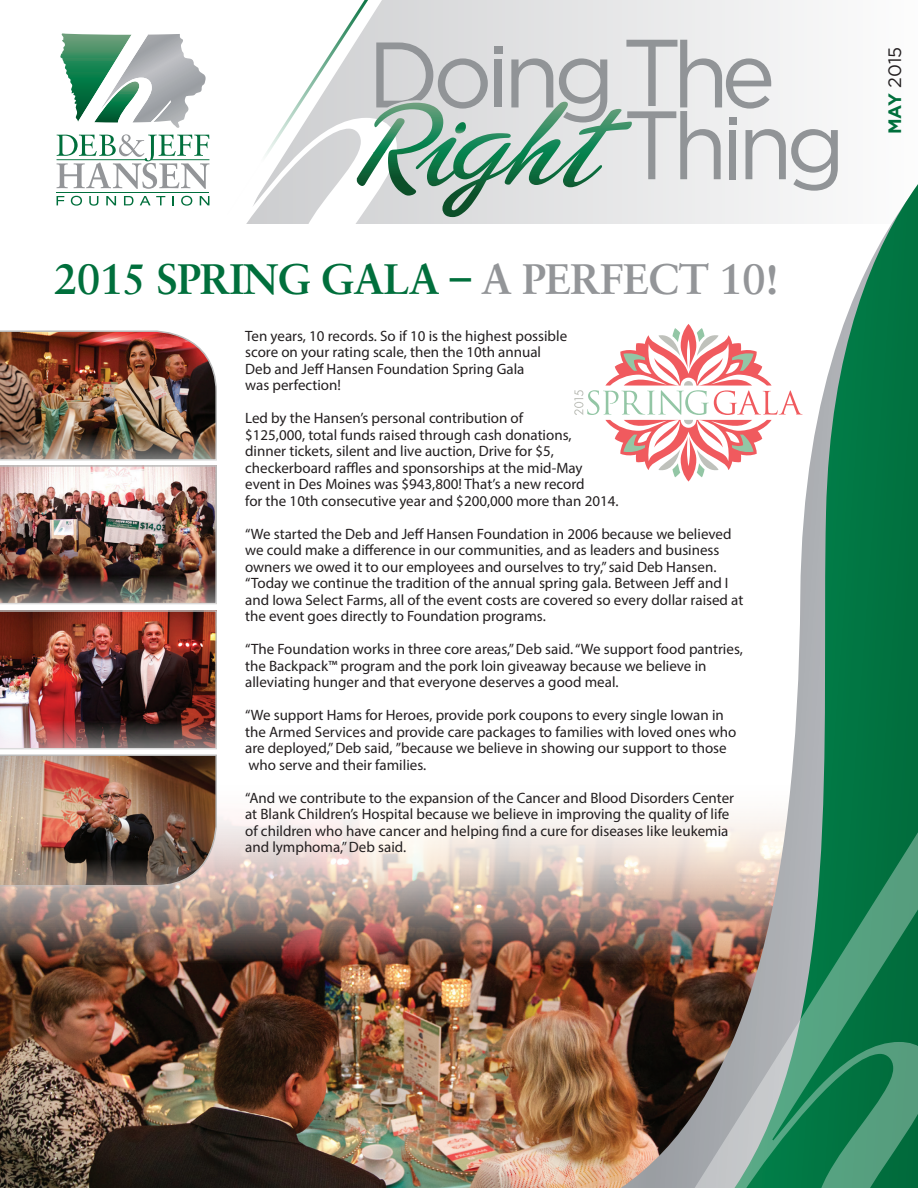
<style>
.page{position:relative;width:918px;height:1188px;background:#fff}
.page>*{position:absolute;margin:0;border:0;box-sizing:border-box;transform-origin:0 0}
.t1{font:700 42.6px "Sabon";letter-spacing:-.02em;color:#006f3c}
.t2{font:18px "Gotham";color:#231f20}
.t3{font:15px/16.5px "Myriad Pro";color:#231f20}
.s1{color:#939598}
.s2{font-weight:700;color:#006f3c}
</style>
<div class="page">
<img style="left:0;top:813px;width:621px;height:375px">
<img style="left:0;top:330px;width:217px;height:274px">
<img style="left:0;top:610px;width:218px;height:277px">
<svg style="left:482px;top:0;width:325px;height:224px;fill:#eaeaeb"></svg>
<svg style="left:185px;top:134px;width:297px;height:90px"></svg>
<svg style="left:57px;top:196px;width:7px;height:9px"></svg>
<svg style="left:71px;top:196px;width:11px;height:10px"></svg>
<svg style="left:89px;top:196px;width:9px;height:10px"></svg>
<svg style="left:106px;top:196px;width:10px;height:9px"></svg>
<svg style="left:124px;top:196px;width:10px;height:9px"></svg>
<svg style="left:140px;top:196px;width:25px;height:9px"></svg>
<svg style="left:172px;top:196px;width:2px;height:9px"></svg>
<svg style="left:181px;top:196px;width:11px;height:10px"></svg>
<svg style="left:200px;top:196px;width:9px;height:9px"></svg>
<hr style="left:57px;top:192px;width:152px;height:1px;background:#006f3c">
<svg style="left:57px;top:134px;width:152px;height:55px"></svg>
<svg style="left:60px;top:33px;width:146px;height:95px"></svg>
<svg style="left:224px;top:0;width:383px;height:218px"></svg>
<div style="left:494px;top:46px;width:8px;height:8px;background:#919497"></div>
<svg style="left:626px;top:40px;width:212px;height:146px"></svg>
<svg style="left:621px;top:186px;width:113px;height:1002px"></svg>
<svg style="left:734px;top:184px;width:184px;height:498px"></svg>
<svg style="left:676px;top:682px;width:242px;height:506px;background:#719c85"></svg>
<svg style="left:574px;top:319px;width:229px;height:167px"></svg>
<h1 class="t1" style="left:54px;top:253px;width:727px">2015 SPRING GALA – <span class="s1">A PERFECT 10!</span></h1>
<p class="t3" style="left:245px;top:327px;width:324px">Ten years, 10 records. So if 10 is the highest possible score on your rating scale, then the 10th annual Deb and Jeff Hansen Foundation Spring Gala<br>was perfection!</p>
<p class="t3" style="left:245px;top:410px;width:375px">Led by the Hansen’s personal contribution of<br>$125,000, total funds raised through cash donations,<br>dinner tickets, silent and live auction, Drive for $5, checkerboard raffles and sponsorships at the mid-May event in Des Moines was $943,800! That’s a new record<br>for the 10th consecutive year and $200,000 more than 2014.</p>
<p class="t3" style="left:245px;top:525px;width:500px">“We started the Deb and Jeff Hansen Foundation in 2006 because we believed we could make a difference in our communities, and as leaders and business owners we owed it to our employees and ourselves to try,” said Deb Hansen. “Today we continue the tradition of the annual spring gala. Between Jeff and I and Iowa Select Farms, all of the event costs are covered so every dollar raised at the event goes directly to Foundation programs.</p>
<p class="t3" style="left:245px;top:641px;width:499px">“The Foundation works in three core areas,” Deb said. “We support food pantries, the Backpack™ program and the pork loin giveaway because we believe in alleviating hunger and that everyone deserves a good meal.</p>
<p class="t3" style="left:245px;top:707px;width:493px">“We support Hams for Heroes, provide pork coupons to every single Iowan in the Armed Services and provide care packages to families with loved ones who are deployed,” Deb said, ”because we believe in showing our support to those who serve and their families.</p>
<p class="t3" style="left:245px;top:789px;width:491px">“And we contribute to the expansion of the Cancer and Blood Disorders Center at Blank Children’s Hospital because we believe in improving the quality of life of children who have cancer and helping find a cure for diseases like leukemia and lymphoma,” Deb said.</p>
<p class="t2" style="left:883px;top:134px;width:89px;rotate:-90deg"><span class="s2">MAY</span> 2015</p>
</div>
